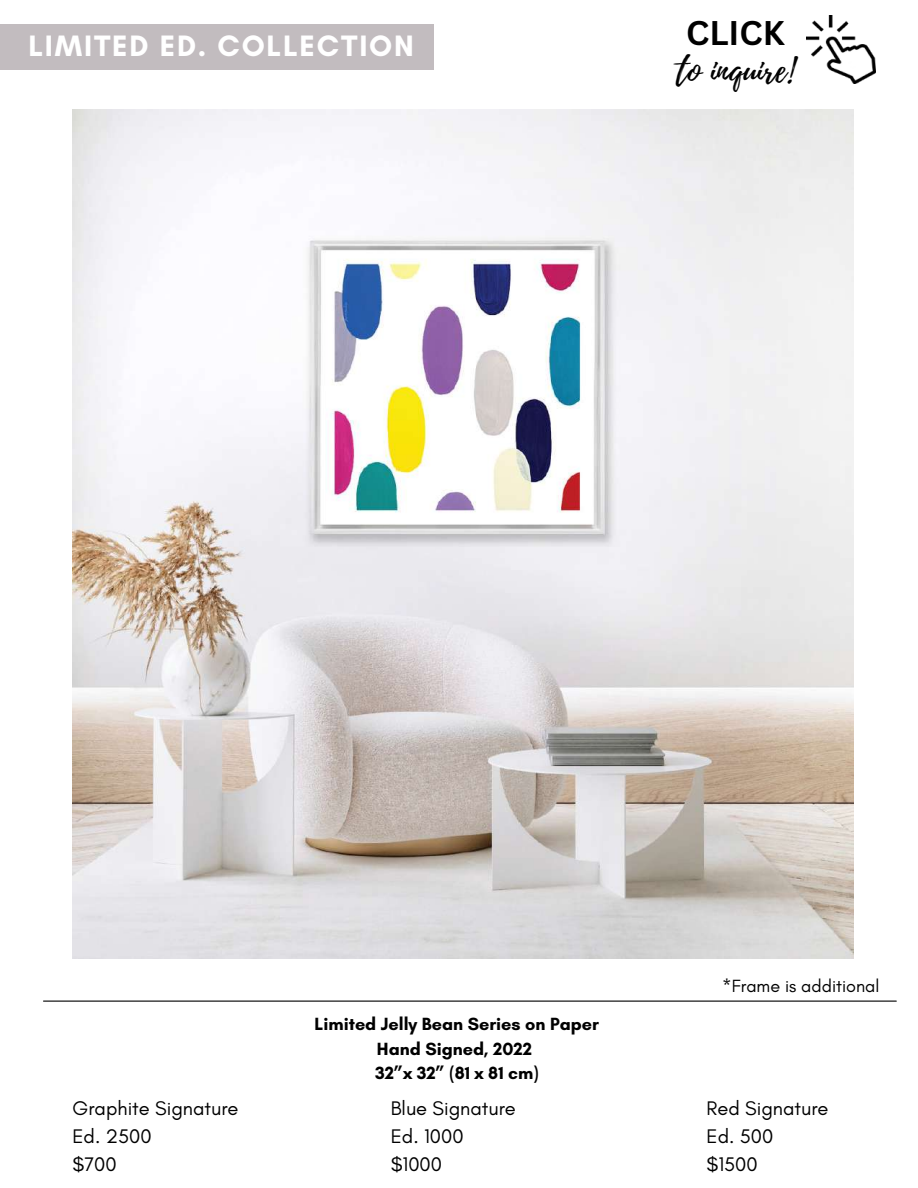
<style>
.page{position:relative;width:918px;height:1188px;background:#fff}
.page>*{position:absolute;margin:0;border:0;box-sizing:border-box;transform-origin:0 0}
.t1{font:34.65px "Playlist Script";color:#010101}
.t2{font:700 33.3px "Canva Sans";color:#000}
.t3{font:700 30.15px "Glacial Indifference";letter-spacing:.06em;color:#fff}
.t4{font:20.1px/28px "Glacial Indifference";color:#010101}
.t5{font:20.1px "Glacial Indifference";color:#000}
.t6{font:700 18px/24.8px "Glacial Indifference";color:#000;text-align:center}
.t7{font:18px "Glacial Indifference";color:#000}
</style>
<div class="page">
<hr style="left:44px;top:1001px;width:852px;height:1px;background:#000">
<div style="left:0;top:24px;width:434px;height:45px;background:#c2bcbf"></div>
<img style="left:806px;top:15px;width:69px;height:69px">
<img style="left:73px;top:110px;width:780px;height:849px">
<h3 class="t3" style="left:28px;top:27px;width:387px">LIMITED ED. COLLECTION</h3>
<h2 class="t2" style="left:686px;top:9px;width:100px">CLICK</h2>
<h1 class="t1" style="left:677px;top:46px;width:119px">to inquire!</h1>
<p class="t6" style="left:315px;top:1011px;width:286px">Limited Jelly Bean Series on Paper<br>Hand Signed, 2022<br>32”x 32” (81 x 81 cm)</p>
<p class="t7" style="left:722px;top:975px;width:159px">*Frame is additional</p>
<p class="t5" style="left:73px;top:1096px;width:168px">Graphite Signature</p>
<p class="t4" style="left:73px;top:1122px;width:81px">Ed. 2500 $700</p>
<p class="t4" style="left:391px;top:1094px;width:127px">Blue Signature<br>Ed. 1000 $1000</p>
<p class="t4" style="left:707px;top:1094px;width:123px">Red Signature<br>Ed. 500 $1500</p>
</div>
